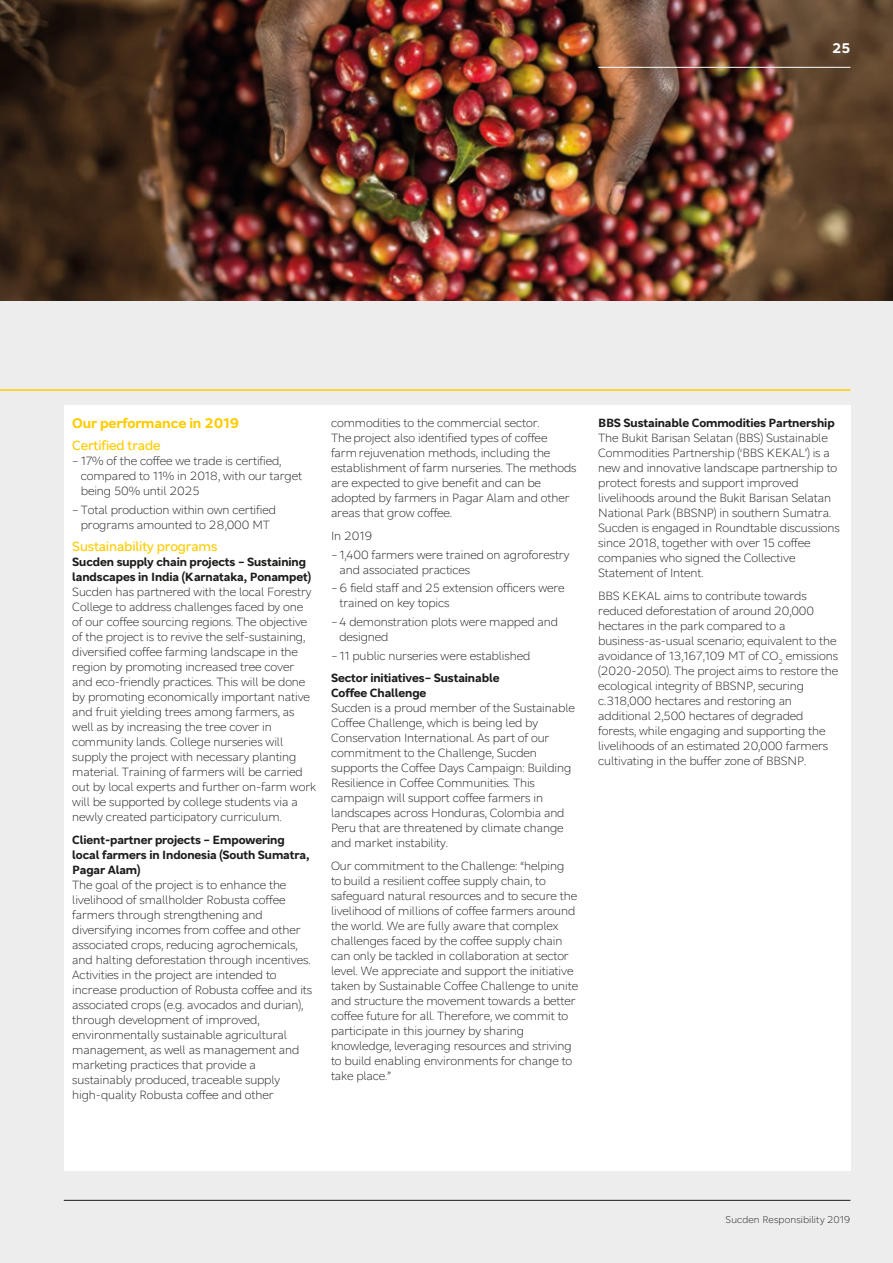
<style>
.page{position:relative;width:893px;height:1263px;background:#fff}
.page>*{position:absolute;margin:0;border:0;box-sizing:border-box;transform-origin:0 0}
.t1{font:700 15px "Sucden Sans";letter-spacing:-.01em;color:#fc0}
.t2{font:700 15px "Sucden Sans";color:#fff}
.t3{font:14.25px "Sucden Sans";letter-spacing:-.01em;color:#fc0}
.t4{font:300 12.75px/15px "Sucden Sans";letter-spacing:-.01em;color:#1d1d1b}
.t5{font:700 12.75px/15px "Sucden Sans";letter-spacing:-.01em;color:#1d1d1b}
.t6{font:300 10.5px "Sucden Sans";letter-spacing:.005em;color:#1d1d1b}
</style>
<div class="page">
<div style="left:0;top:300px;width:893px;height:963px;background:#ededed"></div>
<div style="left:64px;top:405px;width:786px;height:765px;background:#fff"></div>
<img style="left:0;top:0;width:893px;height:300px">
<hr style="left:0;top:389px;width:850px;height:2px;background:#fc0">
<hr style="left:64px;top:1200px;width:786px;height:1px;background:#1d1d1b">
<hr style="left:598px;top:67px;width:252px;height:1px;background:#fff">
<p class="t2" style="left:832px;top:37px;width:20px">25</p>
<p class="t1" style="left:72px;top:412px;width:168px">Our performance in 2019</p>
<p class="t3" style="left:72px;top:435px;width:90px">Certified trade</p>
<p class="t4" style="left:81px;top:452px;width:223px;text-indent:-9px">– 17% of the coffee we trade is certified, compared to 11% in 2018, with our target being 50% until 2025</p>
<p class="t4" style="left:72px;top:501px;width:205px;text-align:center">– Total production within own certified programs amounted to 28,000 MT</p>
<p class="t3" style="left:72px;top:536px;width:147px">Sustainability programs</p>
<p class="t5" style="left:72px;top:554px;width:240px">Sucden supply chain projects – Sustaining landscapes in India (Karnataka, Ponampet)</p>
<p class="t4" style="left:72px;top:583px;width:245px">Sucden has partnered with the local Forestry College to address challenges faced by one of our coffee sourcing regions. The objective of the project is to revive the self-sustaining, diversified coffee farming landscape in the region by promoting increased tree cover and eco-friendly practices. This will be done by promoting economically important native and fruit yielding trees among farmers, as well as by increasing the tree cover in community lands. College nurseries will supply the project with necessary planting material. Training of farmers will be carried out by local experts and further on-farm work will be supported by college students via a newly created participatory curriculum.</p>
<p class="t5" style="left:72px;top:831px;width:239px">Client-partner projects – Empowering local farmers in Indonesia (South Sumatra,<br>Pagar Alam)</p>
<p class="t4" style="left:72px;top:876px;width:241px">The goal of the project is to enhance the livelihood of smallholder Robusta coffee farmers through strengthening and diversifying incomes from coffee and other associated crops, reducing agrochemicals, and halting deforestation through incentives.<br>Activities in the project are intended to increase production of Robusta coffee and its associated crops (e.g. avocados and durian), through development of improved, environmentally sustainable agricultural management, as well as management and marketing practices that provide a sustainably produced, traceable supply high-quality Robusta coffee and other</p>
<p class="t4" style="left:331px;top:415px;width:247px">commodities to the commercial sector.<br>The project also identified types of coffee<br>farm rejuvenation methods, including the establishment of farm nurseries. The methods are expected to give benefit and can be adopted by farmers in Pagar Alam and other areas that grow coffee.</p>
<p class="t4" style="left:331px;top:527px;width:43px">In 2019</p>
<p class="t4" style="left:339px;top:546px;width:231px;text-indent:-9px">– 1,400 farmers were trained on agroforestry and associated practices</p>
<p class="t4" style="left:339px;top:579px;width:227px;text-indent:-9px">– 6 field staff and 25 extension officers were trained on key topics</p>
<p class="t4" style="left:339px;top:613px;width:220px;text-indent:-9px">– 4 demonstration plots were mapped and designed</p>
<p class="t4" style="left:331px;top:647px;width:201px">– 11 public nurseries were established</p>
<p class="t5" style="left:331px;top:670px;width:170px">Sector initiatives– Sustainable<br>Coffee Challenge</p>
<p class="t4" style="left:331px;top:699px;width:245px">Sucden is a proud member of the Sustainable Coffee Challenge, which is being led by Conservation International. As part of our commitment to the Challenge, Sucden supports the Coffee Days Campaign: Building Resilience in Coffee Communities. This campaign will support coffee farmers in landscapes across Honduras, Colombia and Peru that are threatened by climate change and market instability.</p>
<p class="t4" style="left:331px;top:857px;width:249px">Our commitment to the Challenge: “helping to build a resilient coffee supply chain, to safeguard natural resources and to secure the livelihood of millions of coffee farmers around the world. We are fully aware that complex challenges faced by the coffee supply chain can only be tackled in collaboration at sector level. We appreciate and support the initiative taken by Sustainable Coffee Challenge to unite and structure the movement towards a better coffee future for all. Therefore, we commit to participate in this journey by sharing knowledge, leveraging resources and striving to build enabling environments for change to take place.”</p>
<p class="t5" style="left:598px;top:415px;width:238px">BBS Sustainable Commodities Partnership</p>
<p class="t4" style="left:598px;top:429px;width:243px">The Bukit Barisan Selatan (BBS) Sustainable Commodities Partnership (‘BBS KEKAL’) is a new and innovative landscape partnership to protect forests and support improved livelihoods around the Bukit Barisan Selatan National Park (BBSNP) in southern Sumatra.<br>Sucden is engaged in Roundtable discussions since 2018, together with over 15 coffee companies who signed the Collective Statement of Intent.</p>
<p class="t4" style="left:598px;top:587px;width:242px">BBS KEKAL aims to contribute towards reduced deforestation of around 20,000 hectares in the park compared to a business-as-usual scenario; equivalent to the avoidance of 13,167,109 MT of CO<sub>2</sub> emissions (2020-2050). The project aims to restore the ecological integrity of BBSNP, securing c.318,000 hectares and restoring an additional 2,500 hectares of degraded forests, while engaging and supporting the livelihoods of an estimated 20,000 farmers cultivating in the buffer zone of BBSNP.</p>
<p class="t6" style="left:726px;top:1211px;width:126px">Sucden Responsibility 2019</p>
</div>
